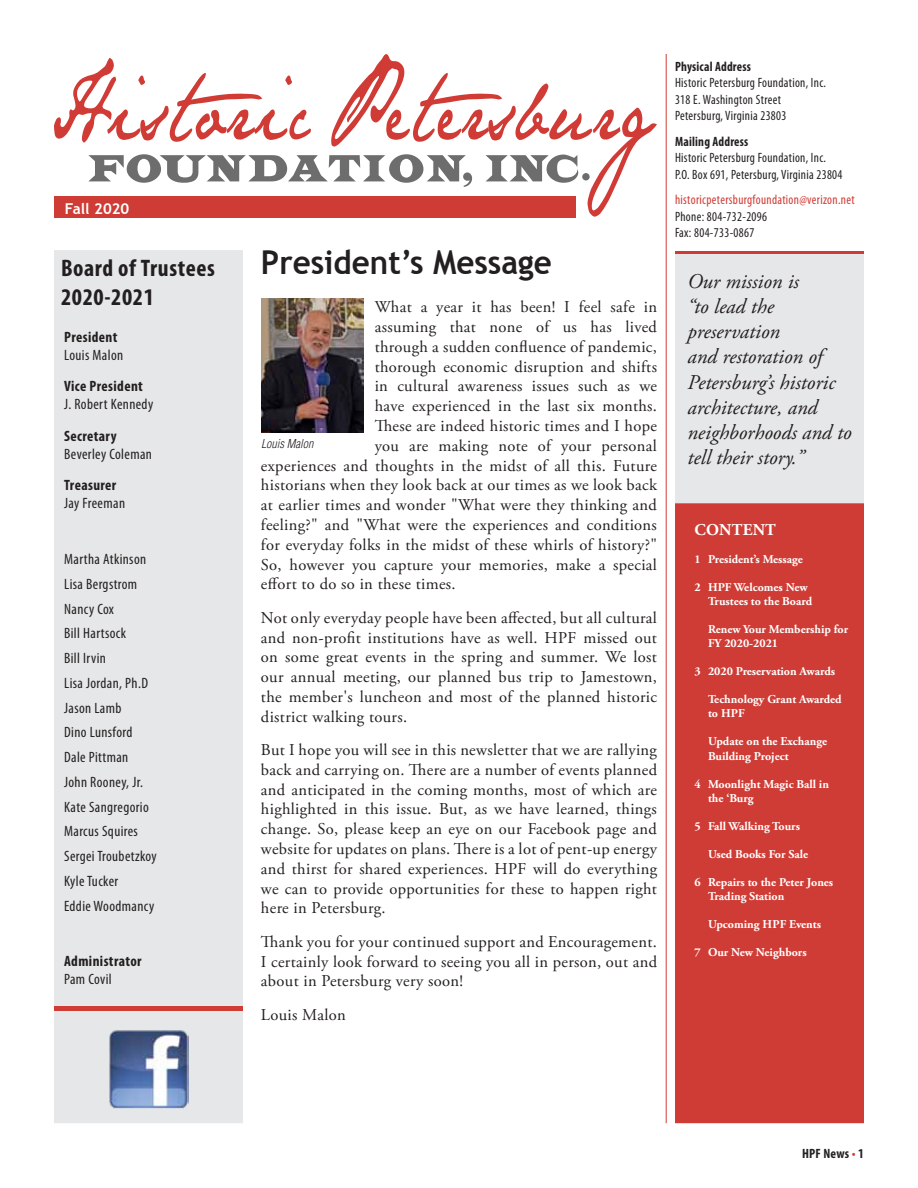
<style>
.page{position:relative;width:918px;height:1188px;background:#fff}
.page>*{position:absolute;margin:0;border:0;box-sizing:border-box;transform-origin:0 0}
.t1{font:700 33px "Trebuchet MS";color:#231f20;scale:.95 1}
.t2{font:700 condensed 24px/28.8px "Myriad Pro";letter-spacing:.025em;color:#231f20}
.t3{font:italic 21px/25.2px "Adobe Garamond Pro";color:#231f20}
.t4{font:16.5px/19.8px "Adobe Garamond Pro";letter-spacing:.02em;color:#231f20;text-align:justify}
.t5{font:700 16.5px "Adobe Garamond Pro";letter-spacing:.015em;color:#fff}
.t6{font:condensed 15px/24.8px "Myriad Pro";letter-spacing:.025em;color:#231f20}
.t7{font:700 condensed 15px "Myriad Pro";letter-spacing:.025em;color:#231f20}
.t8{font:700 15px "Trebuchet MS";color:#fff}
.t9{font:condensed 13.5px/16.5px "Myriad Pro";letter-spacing:.025em;color:#231f20;scale:.95 1}
.t10{font:condensed 13.5px "Myriad Pro";letter-spacing:.025em;color:#cf3c35;scale:.95 1}
.t11{font:700 condensed 13.5px "Myriad Pro";letter-spacing:.015em;color:#231f20;scale:.95 1}
.t12{font:700 condensed 13.5px "Myriad Pro";letter-spacing:.015em;color:#231f20}
.t13{font:700 12px/14.4px "Adobe Garamond Pro";color:#fff}
.t14{font:italic 300 condensed 12px "Helvetica";color:#231f20}
.s1{color:#cf3c35}
</style>
<div class="page">
<div style="left:675px;top:252px;width:189px;height:251px;background:#e6e7e8"></div>
<div style="left:676px;top:504px;width:187px;height:618px;background:#cf3c35"></div>
<div style="left:675px;top:503px;width:189px;height:620px;border:2px solid #cf3c35"></div>
<hr style="left:666px;top:54px;width:1px;height:1069px;background:#cf3c35">
<div style="left:54px;top:250px;width:189px;height:873px;background:#e6e7e8"></div>
<hr style="left:675px;top:251px;width:189px;height:3px;background:#cf3c35">
<hr style="left:54px;top:1007px;width:189px;height:4px;background:#cf3c35">
<img style="left:109px;top:1030px;width:80px;height:79px">
<svg style="left:54px;top:54px;width:603px;height:163px"></svg>
<div style="left:582px;top:173px;width:8px;height:7px;background:#6e6d6e;border-radius:50%"></div>
<svg style="left:363px;top:298px;width:1px;height:135px"></svg>
<img style="left:261px;top:298px;width:102px;height:135px">
<p class="t8" style="left:65px;top:199px;width:66px">Fall 2020</p>
<h2 class="t2" style="left:61px;top:253px;width:155px">Board of Trustees<br>2020-2021</h2>
<p class="t7" style="left:64px;top:327px;width:55px">President</p>
<p class="t6" style="left:64px;top:342px;width:61px">Louis Malon</p>
<p class="t7" style="left:64px;top:377px;width:80px">Vice President</p>
<p class="t6" style="left:64px;top:392px;width:91px">J. Robert Kennedy</p>
<p class="t7" style="left:64px;top:426px;width:54px">Secretary</p>
<p class="t6" style="left:64px;top:441px;width:89px">Beverley Coleman</p>
<p class="t7" style="left:64px;top:476px;width:54px">Treasurer</p>
<p class="t6" style="left:64px;top:491px;width:62px">Jay Freeman</p>
<p class="t6" style="left:64px;top:547px;width:94px">Martha Atkinson<br>Lisa Bergstrom<br>Nancy Cox<br>Bill Hartsock<br>Bill Irvin<br>Lisa Jordan, Ph.D<br>Jason Lamb<br>Dino Lunsford<br>Dale Pittman<br>John Rooney, Jr.<br>Kate Sangregorio<br>Marcus Squires<br>Sergei Troubetzkoy<br>Kyle Tucker<br>Eddie Woodmancy</p>
<p class="t7" style="left:64px;top:952px;width:79px">Administrator</p>
<p class="t6" style="left:64px;top:967px;width:49px">Pam Covil</p>
<h1 class="t1" style="left:261px;top:242px;width:308px">President’s Message</h1>
<p class="t4" style="left:375px;top:298px;width:284px">What a year it has been! I feel safe in</p>
<p class="t4" style="left:375px;top:318px;width:284px">assuming that none of us has lived</p>
<p class="t4" style="left:375px;top:337px;width:284px">through a sudden confluence of pandemic,</p>
<p class="t4" style="left:375px;top:357px;width:284px">thorough economic disruption and shifts</p>
<p class="t4" style="left:375px;top:377px;width:284px">in cultural awareness issues such as we</p>
<p class="t4" style="left:375px;top:397px;width:284px">have experienced in the last six months.</p>
<p class="t4" style="left:375px;top:417px;width:284px">These are indeed historic times and I hope</p>
<p class="t4" style="left:375px;top:436px;width:284px">you are making note of your personal</p>
<p class="t4" style="left:261px;top:456px;width:398px">experiences and thoughts in the midst of all this. Future</p>
<p class="t4" style="left:261px;top:476px;width:398px">historians when they look back at our times as we look back</p>
<p class="t4" style="left:261px;top:496px;width:398px">at earlier times and wonder "What were they thinking and</p>
<p class="t4" style="left:261px;top:516px;width:398px">feeling?" and "What were the experiences and conditions</p>
<p class="t4" style="left:261px;top:535px;width:398px">for everyday folks in the midst of these whirls of history?"</p>
<p class="t4" style="left:261px;top:555px;width:398px">So, however you capture your memories, make a special</p>
<p class="t4" style="left:261px;top:575px;width:196px">effort to do so in these times.</p>
<p class="t4" style="left:261px;top:608px;width:398px">Not only everyday people have been affected, but all cultural and non-profit institutions have as well. HPF missed out on some great events in the spring and summer. We lost our annual meeting, our planned bus trip to Jamestown, the member's luncheon and most of the planned historic district walking tours.</p>
<p class="t4" style="left:261px;top:741px;width:398px">But I hope you will see in this newsletter that we are rallying back and carrying on. There are a number of events planned and anticipated in the coming months, most of which are highlighted in this issue. But, as we have learned, things change. So, please keep an eye on our Facebook page and website for updates on plans. There is a lot of pent-up energy and thirst for shared experiences. HPF will do everything we can to provide opportunities for these to happen right here in Petersburg.</p>
<p class="t4" style="left:261px;top:932px;width:398px">Thank you for your continued support and Encouragement.<br>I certainly look forward to seeing you all in person, out and about in Petersburg very soon!</p>
<p class="t4" style="left:261px;top:1005px;width:86px">Louis Malon</p>
<p class="t14" style="left:261px;top:437px;width:54px">Louis Malon</p>
<p class="t11" style="left:675px;top:58px;width:82px">Physical Address</p>
<p class="t9" style="left:675px;top:74px;width:160px">Historic Petersburg Foundation, Inc.<br>318 E. Washington Street<br>Petersburg, Virginia 23803</p>
<p class="t11" style="left:675px;top:133px;width:79px">Mailing Address</p>
<p class="t9" style="left:675px;top:149px;width:178px">Historic Petersburg Foundation, Inc.<br>P.O. Box 691, Petersburg, Virginia 23804</p>
<p class="t10" style="left:675px;top:191px;width:191px">historicpetersburgfoundation@verizon.net</p>
<p class="t9" style="left:675px;top:208px;width:98px">Phone: 804-732-2096<br>Fax: 804-733-0867</p>
<p class="t3" style="left:687px;top:269px;width:166px">Our mission is<br>“to lead the preservation<br>and restoration of<br>Petersburg’s historic architecture, and neighborhoods and to tell their story.”</p>
<p class="t5" style="left:695px;top:520px;width:83px">Content</p>
<p class="t13" style="left:694px;top:552px;width:110px">1 President’s Message</p>
<p class="t13" style="left:694px;top:580px;width:119px">2 HPF Welcomes New<br>Trustees to the Board</p>
<p class="t13" style="left:708px;top:622px;width:142px">Renew Your Membership for<br>FY 2020-2021</p>
<p class="t13" style="left:694px;top:664px;width:142px">3 2020 Preservation Awards</p>
<p class="t13" style="left:708px;top:692px;width:135px;text-indent:-14px">Technology Grant Awarded to Hpf</p>
<p class="t13" style="left:708px;top:735px;width:121px">Update on the Exchange<br>Building Project</p>
<p class="t13" style="left:708px;top:777px;width:122px;text-indent:-14px">4 Moonlight Magic Ball in the ‘Burg</p>
<p class="t13" style="left:694px;top:819px;width:107px">5 Fall Walking Tours</p>
<p class="t13" style="left:708px;top:847px;width:102px">Used Books For Sale</p>
<p class="t13" style="left:694px;top:875px;width:140px">6 Repairs to the Peter Jones<br>Trading Station</p>
<p class="t13" style="left:708px;top:917px;width:115px">Upcoming Hpf Events</p>
<p class="t13" style="left:694px;top:945px;width:114px">7 O ur New Neighbors</p>
<p class="t12" style="left:802px;top:1145px;width:63px">HPF News <span class="s1">•</span> 1</p>
</div>
